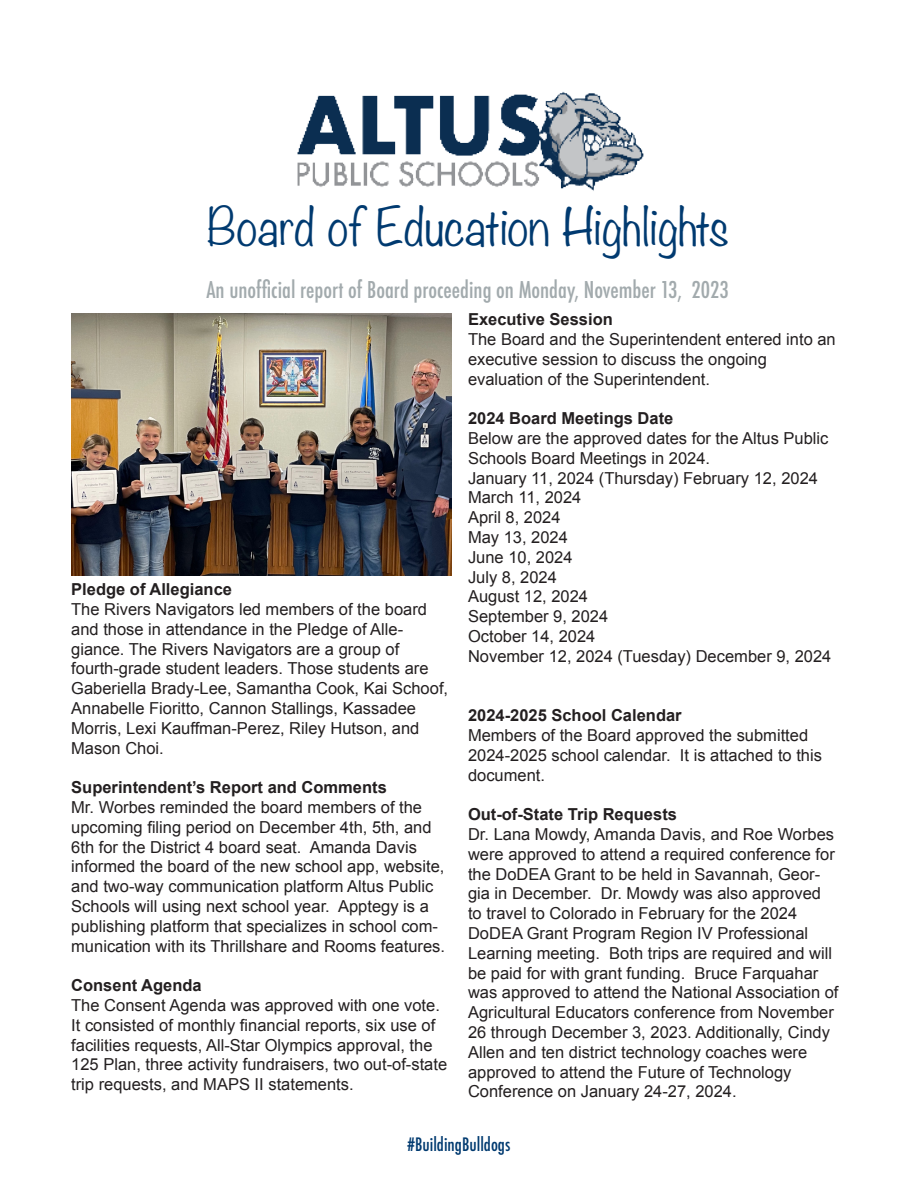
<style>
.page{position:relative;width:918px;height:1188px;background:#fff}
.page>*{position:absolute;margin:0;border:0;box-sizing:border-box;transform-origin:0 0}
.t1{font:300 46.5px "Noteworthy";color:#003a70}
.t2{font:500 condensed 22.5px "Futura";color:#a2aaad}
.t3{font:500 condensed 18px "Futura";color:#003a70}
.t4{font:16.5px/19.8px "Arial";color:#231f20}
.t5{font:700 16.5px "Arial";color:#231f20}
</style>
<div class="page">
<img style="left:297px;top:92px;width:347px;height:99px">
<img style="left:71px;top:313px;width:380px;height:263px">
<p class="t1" style="left:207px;top:186px;width:524px">Board of Education Highlights</p>
<p class="t2" style="left:206px;top:276px;width:524px">An unofficial report of Board proceeding on Monday, November 13, 2023</p>
<p class="t5" style="left:71px;top:579px;width:162px">Pledge of Allegiance</p>
<p class="t4" style="left:71px;top:599px;width:378px">The Rivers Navigators led members of the board and those in attendance in the Pledge of Alle&shy;giance. The Rivers Navigators are a group of fourth-grade student leaders. Those students are Gaberiella Brady-Lee, Samantha Cook, Kai Schoof, Annabelle Fioritto, Cannon Stallings, Kassadee Morris, Lexi Kauffman-Perez, Riley Hutson, and Mason Choi.</p>
<p class="t5" style="left:71px;top:777px;width:317px">Superintendent’s Report and Comments</p>
<p class="t4" style="left:71px;top:797px;width:375px">Mr. Worbes reminded the board members of the upcoming filing period on December 4th, 5th, and 6th for the District 4 board seat. Amanda Davis informed the board of the new school app, website, and two-way communication platform Altus Public Schools will using next school year. Apptegy is a publishing platform that specializes in school com&shy;munication with its Thrillshare and Rooms features.</p>
<p class="t5" style="left:71px;top:975px;width:132px">Consent Agenda</p>
<p class="t4" style="left:71px;top:995px;width:378px">The Consent Agenda was approved with one vote.<br>It consisted of monthly financial reports, six use of facilities requests, All-Star Olympics approval, the 125 Plan, three activity fundraisers, two out-of-state trip requests, and MAPS II statements.</p>
<p class="t5" style="left:468px;top:309px;width:146px">Executive Session</p>
<p class="t4" style="left:468px;top:329px;width:369px">The Board and the Superintendent entered into an executive session to discuss the ongoing</p>
<p class="t4" style="left:468px;top:369px;width:244px">evaluation of the Superintendent.</p>
<p class="t5" style="left:468px;top:408px;width:207px">2024 Board Meetings Date</p>
<p class="t4" style="left:468px;top:428px;width:362px">Below are the approved dates for the Altus Public<br>Schools Board Meetings in 2024.</p>
<p class="t4" style="left:468px;top:468px;width:352px">January 11, 2024 (Thursday) February 12, 2024</p>
<p class="t4" style="left:468px;top:488px;width:115px">March 11, 2024</p>
<p class="t4" style="left:468px;top:508px;width:94px">April 8, 2024</p>
<p class="t4" style="left:468px;top:527px;width:101px">May 13, 2024</p>
<p class="t4" style="left:468px;top:547px;width:106px">June 10, 2024</p>
<p class="t4" style="left:468px;top:567px;width:90px">July 8, 2024</p>
<p class="t4" style="left:468px;top:587px;width:122px">August 12, 2024</p>
<p class="t4" style="left:468px;top:607px;width:142px">September 9, 2024</p>
<p class="t4" style="left:468px;top:626px;width:129px">October 14, 2024</p>
<p class="t4" style="left:468px;top:646px;width:365px">November 12, 2024 (Tuesday) December 9, 2024</p>
<p class="t5" style="left:468px;top:705px;width:215px">2024-2025 School Calendar</p>
<p class="t4" style="left:468px;top:725px;width:356px">Members of the Board approved the submitted<br>2024-2025 school calendar. It is attached to this document.</p>
<p class="t5" style="left:468px;top:804px;width:211px">Out-of-State Trip Requests</p>
<p class="t4" style="left:468px;top:824px;width:372px">Dr. Lana Mowdy, Amanda Davis, and Roe Worbes were approved to attend a required conference for the DoDEA Grant to be held in Savannah, Geor&shy;gia in December. Dr. Mowdy was also approved to travel to Colorado in February for the 2024<br>DoDEA Grant Program Region IV Professional Learning meeting. Both trips are required and will be paid for with grant funding. Bruce Farquahar was approved to attend the National Association of Agricultural Educators conference from November 26 through December 3, 2023. Additionally, Cindy Allen and ten district technology coaches were</p>
<p class="t4" style="left:468px;top:1062px;width:325px">approved to attend the Future of Technology</p>
<p class="t4" style="left:468px;top:1082px;width:270px">Conference on January 24-27, 2024.</p>
<p class="t3" style="left:408px;top:1133px;width:104px">#BuildingBulldogs</p>
</div>
